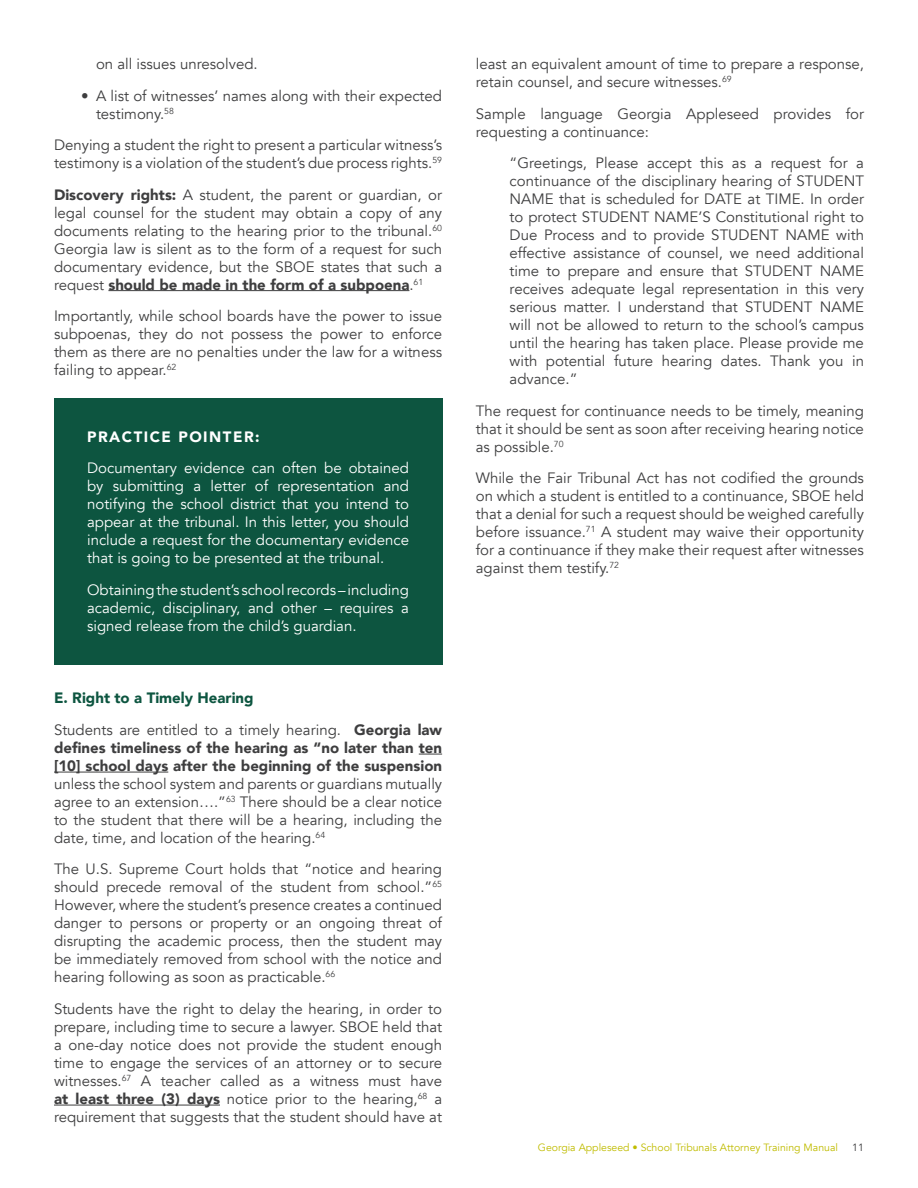
<style>
.page{position:relative;width:918px;height:1188px;background:#fff}
.page>*{position:absolute;margin:0;border:0;box-sizing:border-box;transform-origin:0 0}
.t1{font:15px/18px "Avenir";color:#3e3e3f;text-align:justify}
.t2{font:15px/18px "Avenir";color:#fff;text-align:justify}
.t3{font:900 15px "Avenir";color:#0d5540}
.t4{font:900 15px "Avenir";letter-spacing:.1em;color:#fff}
.t5{font:10.5px "Avenir";color:#c0bc00}
.t6{font:10.5px "Avenir";color:#3e3e3f}
.s1{font-weight:900}
</style>
<div class="page">
<hr style="left:108px;top:290px;width:301px;height:1px;background:#3e3e3f">
<svg style="left:419px;top:754px;width:23px;height:1px"></svg>
<hr style="left:54px;top:772px;width:114px;height:1px;background:#3e3e3f">
<hr style="left:54px;top:1105px;width:166px;height:1px;background:#3e3e3f">
<div style="left:54px;top:398px;width:388px;height:267px;background:#0d5540"></div>
<p class="t1" style="left:96px;top:55px;width:163px">on all issues unresolved.</p>
<p class="t1" style="left:96px;top:87px;width:348px;text-indent:-15px">• A list of witnesses’ names along with their expected testimony.<sup>58</sup></p>
<p class="t1" style="left:54px;top:136px;width:390px">Denying a student the right to present a particular witness’s testimony is a violation of the student’s due process rights.<sup>59</sup></p>
<p class="t1" style="left:54px;top:186px;width:390px"><span class="s1">Discovery rights:</span> A student, the parent or guardian, or legal counsel for the student may obtain a copy of any documents relating to the hearing prior to the tribunal.<sup>60<br></sup>Georgia law is silent as to the form of a request for such documentary evidence, but the SBOE states that such a request <span class="s1">should be made in the form of a subpoena</span>.<sup>61</sup></p>
<p class="t1" style="left:54px;top:307px;width:390px">Importantly, while school boards have the power to issue subpoenas, they do not possess the power to enforce them as there are no penalties under the law for a witness failing to appear.<sup>62</sup></p>
<p class="t4" style="left:87px;top:424px;width:174px">PRACTICE POINTER:</p>
<p class="t2" style="left:87px;top:459px;width:323px">Documentary evidence can often be obtained by submitting a letter of representation and notifying the school district that you intend to appear at the tribunal. In this letter, you should include a request for the documentary evidence that is going to be presented at the tribunal.</p>
<p class="t2" style="left:87px;top:581px;width:323px">Obtaining the student’s school records – including academic, disciplinary, and other – requires a signed release from the child’s guardian.</p>
<p class="t3" style="left:54px;top:685px;width:201px">E. Right to a Timely Hearing</p>
<p class="t1" style="left:54px;top:721px;width:390px">Students are entitled to a timely hearing. <span class="s1">Georgia law defines timeliness of the hearing as “no later than ten [10] school days after the beginning of the suspension </span>unless the school system and parents or guardians mutually agree to an extension….”<sup>63</sup> There should be a clear notice to the student that there will be a hearing, including the date, time, and location of the hearing.<sup>64</sup></p>
<p class="t1" style="left:54px;top:861px;width:390px">The U.S. Supreme Court holds that “notice and hearing should precede removal of the student from school.”<sup>65<br></sup>However, where the student’s presence creates a continued danger to persons or property or an ongoing threat of disrupting the academic process, then the student may be immediately removed from school with the notice and hearing following as soon as practicable.<sup>66</sup></p>
<p class="t1" style="left:54px;top:1000px;width:390px">Students have the right to delay the hearing, in order to prepare, including time to secure a lawyer. SBOE held that a one-day notice does not provide the student enough time to engage the services of an attorney or to secure witnesses.<sup>67</sup> A teacher called as a witness must have <span class="s1">at least three (3) days</span> notice prior to the hearing,<sup>68</sup> a requirement that suggests that the student should have at</p>
<p class="t1" style="left:476px;top:55px;width:390px">least an equivalent amount of time to prepare a response, retain counsel, and secure witnesses.<sup>69</sup></p>
<p class="t1" style="left:476px;top:105px;width:390px">Sample language Georgia Appleseed provides for requesting a continuance:</p>
<p class="t1" style="left:510px;top:154px;width:356px">“Greetings, Please accept this as a request for a continuance of the disciplinary hearing of STUDENT NAME that is scheduled for DATE at TIME. In order to protect STUDENT NAME’S Constitutional right to Due Process and to provide STUDENT NAME with effective assistance of counsel, we need additional time to prepare and ensure that STUDENT NAME receives adequate legal representation in this very serious matter. I understand that STUDENT NAME will not be allowed to return to the school’s campus until the hearing has taken place. Please provide me with potential future hearing dates. Thank you in advance.”</p>
<p class="t1" style="left:476px;top:402px;width:390px">The request for continuance needs to be timely, meaning that it should be sent as soon after receiving hearing notice as possible.<sup>70</sup></p>
<p class="t1" style="left:476px;top:469px;width:390px">While the Fair Tribunal Act has not codified the grounds on which a student is entitled to a continuance, SBOE held that a denial for such a request should be weighed carefully before issuance.<sup>71</sup> A student may waive their opportunity for a continuance if they make their request after witnesses against them testify.<sup>72</sup></p>
<p class="t5" style="left:538px;top:1142px;width:302px">Georgia Appleseed • School Tribunals Attorney Training Manual</p>
<p class="t6" style="left:852px;top:1142px;width:13px">11</p>
</div>
